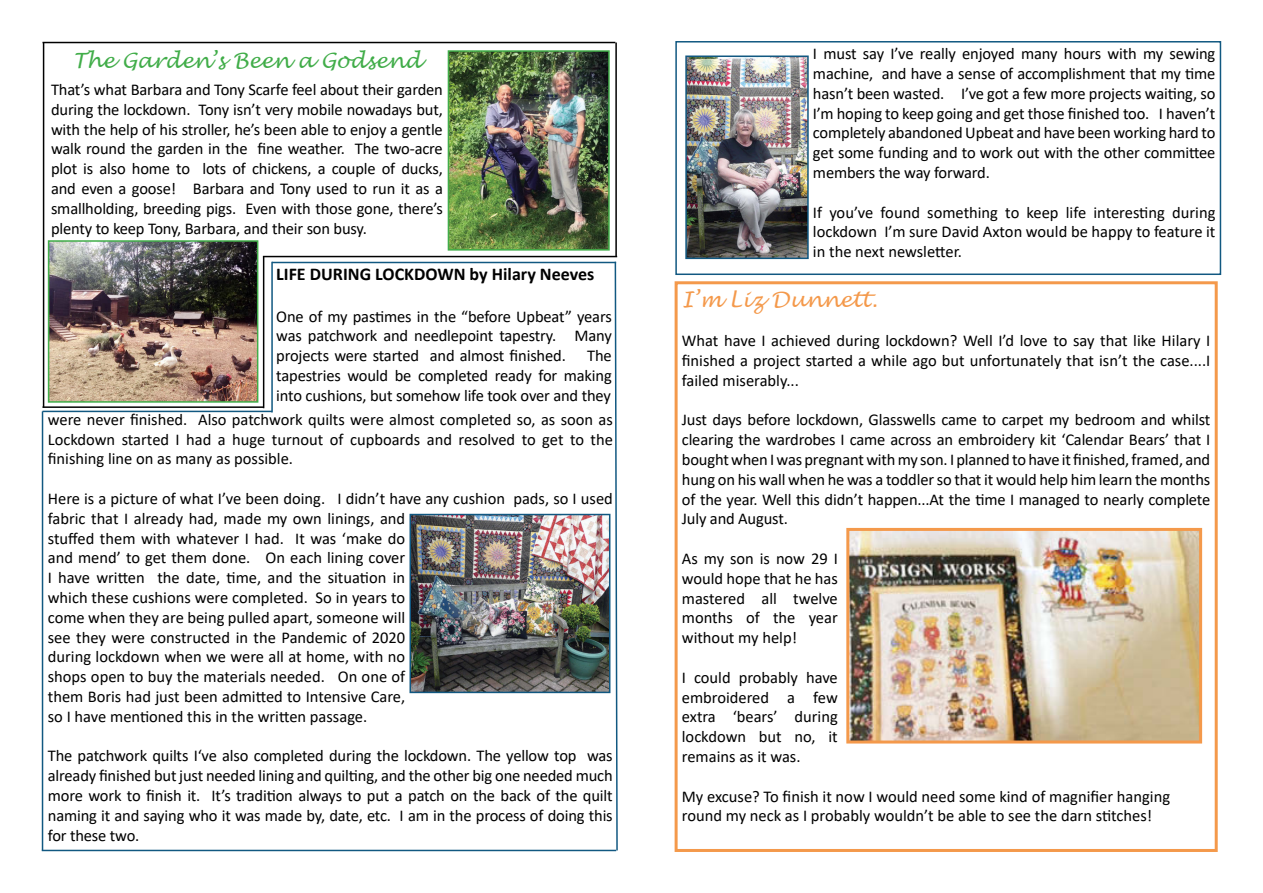
<style>
.page{position:relative;width:1263px;height:893px;background:#fff}
.page>*{position:absolute;margin:0;border:0;box-sizing:border-box;transform-origin:0 0}
.t1{font:italic 21px "Lucida Handwriting";color:#41ad49}
.t2{font:italic 21px "Lucida Handwriting";color:#f4994b}
.t3{font:700 18px "Calibri";color:#000}
.t4{font:16.5px/19.8px "Calibri";color:#000;text-align:justify}
</style>
<div class="page">
<img style="left:451px;top:53px;width:156px;height:195px">
<div style="left:448px;top:50px;width:162px;height:201px;border:2px solid #41ad49"></div>
<img style="left:51px;top:243px;width:204px;height:157px">
<div style="left:48px;top:240px;width:210px;height:163px;border:2px solid #41ad49"></div>
<hr style="left:43px;top:42px;width:572px;height:1px;background:#000">
<hr style="left:43px;top:43px;width:1px;height:364px;background:#000">
<hr style="left:43px;top:406px;width:221px;height:2px;background:#000">
<hr style="left:263px;top:257px;width:1px;height:151px;background:#000">
<hr style="left:263px;top:256px;width:354px;height:1px;background:#000">
<hr style="left:615px;top:43px;width:2px;height:214px;background:#000">
<div style="left:675px;top:41px;width:546px;height:234px;border:2px solid #115881"></div>
<img style="left:412px;top:517px;width:195px;height:173px">
<div style="left:409px;top:514px;width:201px;height:179px;border:2px solid #115881"></div>
<img style="left:688px;top:59px;width:118px;height:197px">
<div style="left:685px;top:56px;width:124px;height:203px;border:2px solid #115881"></div>
<div style="left:675px;top:281px;width:543px;height:571px;border:3px solid #f4994b"></div>
<img style="left:850px;top:532px;width:348px;height:207px">
<div style="left:846px;top:528px;width:356px;height:215px;border:3px solid #f4994b"></div>
<hr style="left:272px;top:262px;width:344px;height:1px;background:#115881">
<hr style="left:271px;top:262px;width:2px;height:150px;background:#115881">
<svg style="left:614px;top:261px;width:4px;height:591px"></svg>
<hr style="left:43px;top:411px;width:229px;height:1px;background:#115881">
<hr style="left:42px;top:411px;width:1px;height:439px;background:#115881">
<hr style="left:42px;top:850px;width:574px;height:1px;background:#115881">
<p class="t1" style="left:73px;top:48px;width:350px">The Garden’s Been a Godsend</p>
<p class="t4" style="left:51px;top:79px;width:393px">That’s what Barbara and Tony Scarfe feel about their garden during the lockdown. Tony isn’t very mobile nowadays but, with the help of his stroller, he’s been able to enjoy a gentle walk round the garden in the fine weather. The two-acre plot is also home to lots of chickens, a couple of ducks, and even a goose! Barbara and Tony used to run it as a smallholding, breeding pigs. Even with those gone, there’s plenty to keep Tony, Barbara, and their son busy.</p>
<p class="t3" style="left:276px;top:262px;width:320px">LIFE DURING LOCKDOWN by Hilary Neeves</p>
<p class="t4" style="left:276px;top:306px;width:337px">One of my pastimes in the “before Upbeat” years was patchwork and needlepoint tapestry. Many projects were started and almost finished.</p>
<p class="t4" style="left:276px;top:345px;width:337px;text-indent:311px">The tapestries would be completed ready for making into cushions, but somehow life took over and they</p>
<p class="t4" style="left:48px;top:409px;width:567px">were never finished. Also patchwork quilts were almost completed so, as soon as Lockdown started I had a huge turnout of cupboards and resolved to get to the finishing line on as many as possible.</p>
<p class="t4" style="left:48px;top:488px;width:567px;text-align:left">Here is a picture of what I’ve been doing. I didn’t have any cushion pads, so I used fabric that I already had, made my own linings, and<br>stuffed them with whatever I had. It was ‘make do<br>and mend’ to get them done. On each lining cover<br>I have written the date, time, and the situation in<br>which these cushions were completed. So in years to<br>come when they are being pulled apart, someone will<br>see they were constructed in the Pandemic of 2020<br>during lockdown when we were all at home, with no<br>shops open to buy the materials needed. On one of<br>them Boris had just been admitted to Intensive Care,<br>so I have mentioned this in the written passage.</p>
<p class="t4" style="left:48px;top:746px;width:566px">The patchwork quilts I‘ve also completed during the lockdown. The yellow top was already finished but just needed lining and quilting, and the other big one needed much more work to finish it. It’s tradition always to put a patch on the back of the quilt naming it and saying who it was made by, date, etc. I am in the process of doing this for these two.</p>
<p class="t4" style="left:813px;top:43px;width:404px">I must say I’ve really enjoyed many hours with my sewing machine, and have a sense of accomplishment that my time hasn’t been wasted. I’ve got a few more projects waiting, so I’m hoping to keep going and get those finished too. I haven’t completely abandoned Upbeat and have been working hard to get some funding and to work out with the other committee members the way forward.</p>
<p class="t4" style="left:813px;top:202px;width:404px">If you’ve found something to keep life interesting during lockdown I’m sure David Axton would be happy to feature it in the next newsletter.</p>
<p class="t2" style="left:682px;top:286px;width:197px">I’m Liz Dunnett.</p>
<p class="t4" style="left:682px;top:330px;width:530px">What have I achieved during lockdown? Well I’d love to say that like Hilary I finished a project started a while ago but unfortunately that isn’t the case....I failed miserably...</p>
<p class="t4" style="left:682px;top:409px;width:530px">Just days before lockdown, Glasswells came to carpet my bedroom and whilst clearing the wardrobes I came across an embroidery kit ‘Calendar Bears’ that I bought when I was pregnant with my son. I planned to have it finished, framed, and hung on his wall when he was a toddler so that it would help him learn the months of the year. Well this didn’t happen...At the time I managed to nearly complete July and August.</p>
<p class="t4" style="left:682px;top:548px;width:157px">As my son is now 29 I would hope that he has mastered all twelve months of the year without my help!</p>
<p class="t4" style="left:682px;top:667px;width:157px">I could probably have embroidered a few extra ‘bears’ during lockdown but no, it remains as it was.</p>
<p class="t4" style="left:682px;top:786px;width:490px">My excuse? To finish it now I would need some kind of magnifier hanging round my neck as I probably wouldn’t be able to see the darn stitches!</p>
</div>
